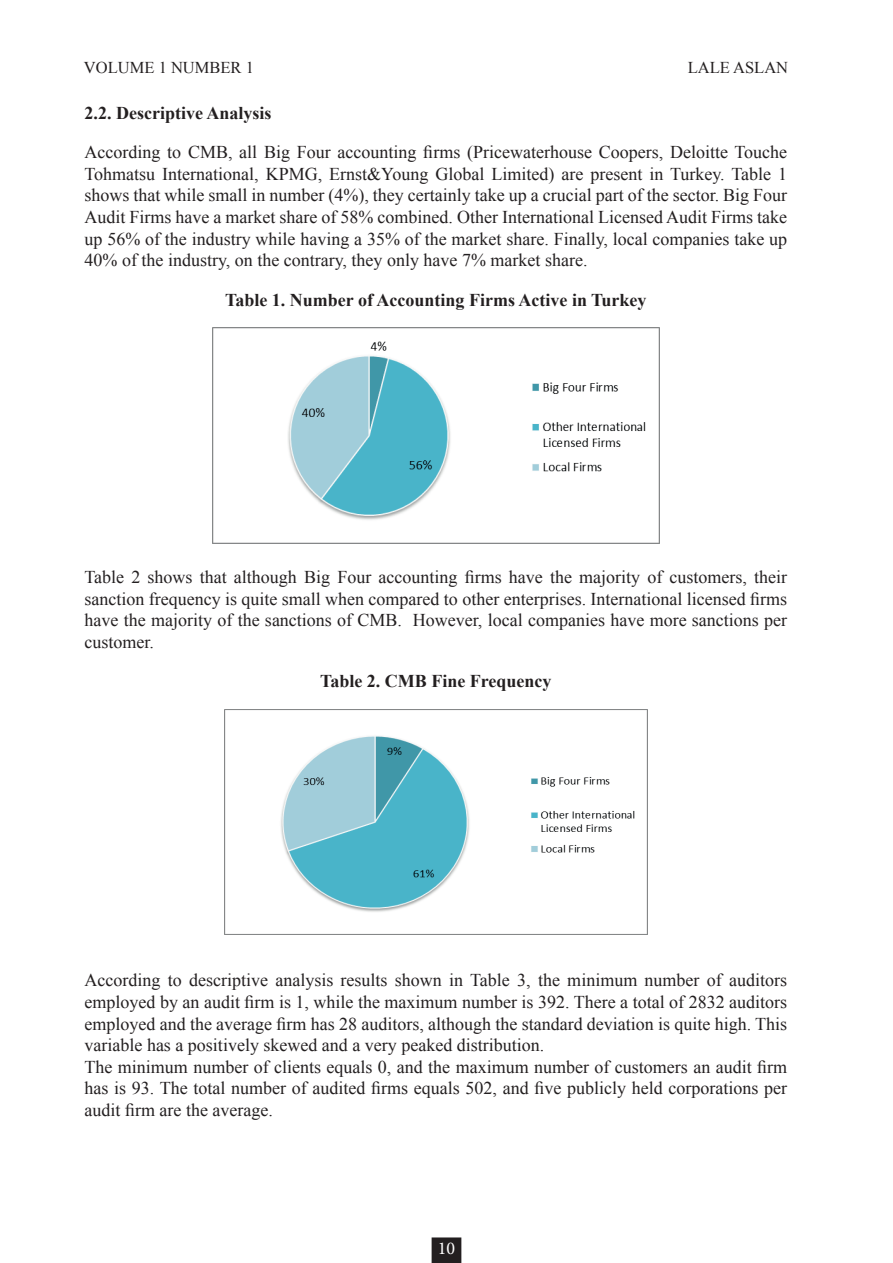
<style>
.page{position:relative;width:893px;height:1263px;background:#fff}
.page>*{position:absolute;margin:0;border:0;box-sizing:border-box;transform-origin:0 0}
.t1{font:18px/21.6px "Times New Roman";color:#231f20;text-align:justify}
.t2{font:700 18px "Times New Roman";color:#231f20}
.t3{font:18px "Minion Pro";color:#fff}
.t4{font:16.5px "Times New Roman";color:#231f20}
</style>
<div class="page">
<div style="left:432px;top:1238px;width:29px;height:24px;background:#231f20"></div>
<div style="left:432px;top:1237px;width:29px;height:26px;border:2px solid #231f20"></div>
<img style="left:213px;top:327px;width:446px;height:216px">
<img style="left:224px;top:709px;width:423px;height:225px">
<p class="t4" style="left:84px;top:57px;width:172px">VOLUME 1 NUMBER 1</p>
<p class="t4" style="left:688px;top:56px;width:102px">LALE ASLAN</p>
<p class="t2" style="left:85px;top:100px;width:188px">2.2. Descriptive Analysis</p>
<p class="t1" style="left:85px;top:141px;width:704px">According to CMB, all Big Four accounting firms (Pricewaterhouse Coopers, Deloitte Touche Tohmatsu International, KPMG, Ernst&amp;Young Global Limited) are present in Turkey. Table 1 shows that while small in number (4%), they certainly take up a crucial part of the sector. Big Four Audit Firms have a market share of 58% combined. Other International Licensed Audit Firms take up 56% of the industry while having a 35% of the market share. Finally, local companies take up 40% of the industry, on the contrary, they only have 7% market share.</p>
<p class="t2" style="left:225px;top:287px;width:423px">Table 1. Number of Accounting Firms Active in Turkey</p>
<p class="t1" style="left:85px;top:566px;width:704px">Table 2 shows that although Big Four accounting firms have the majority of customers, their sanction frequency is quite small when compared to other enterprises. International licensed firms have the majority of the sanctions of CMB. However, local companies have more sanctions per customer.</p>
<p class="t2" style="left:320px;top:669px;width:233px">Table 2. CMB Fine Frequency</p>
<p class="t1" style="left:85px;top:969px;width:704px;text-align:left">According to descriptive analysis results shown in Table 3, the minimum number of auditors employed by an audit firm is 1, while the maximum number is 392. There a total of 2832 auditors employed and the average firm has 28 auditors, although the standard deviation is quite high. This variable has a positively skewed and a very peaked distribution.<br>The minimum number of clients equals 0, and the maximum number of customers an audit firm has is 93. The total number of audited firms equals 502, and five publicly held corporations per audit firm are the average.</p>
<p class="t3" style="left:438px;top:1236px;width:19px">10</p>
</div>
